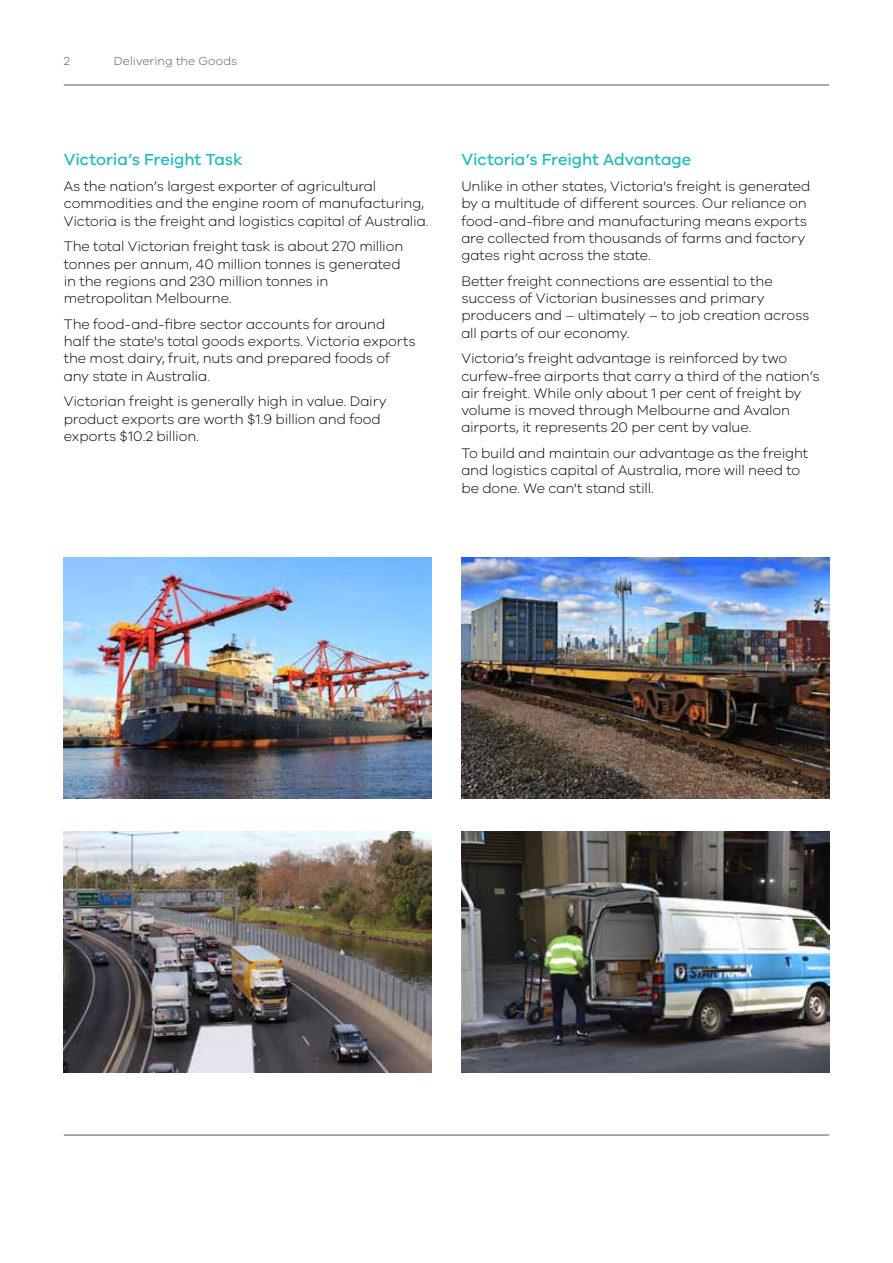
<style>
.page{position:relative;width:893px;height:1263px;background:#fff}
.page>*{position:absolute;margin:0;border:0;box-sizing:border-box;transform-origin:0 0}
.t1{font:500 16.5px "VIC";letter-spacing:-.01em;color:#24babd}
.t2{font:300 14.25px/17.2px "VIC";letter-spacing:-.01em;color:#000}
.t3{font:300 12px "VIC";letter-spacing:.005em;color:#555857}
</style>
<div class="page">
<hr style="left:64px;top:85px;width:765px;height:1px;background:#555857">
<hr style="left:64px;top:1135px;width:765px;height:1px;background:#555857">
<img style="left:64px;top:557px;width:368px;height:241px">
<img style="left:461px;top:557px;width:368px;height:241px">
<img style="left:64px;top:831px;width:368px;height:241px">
<img style="left:461px;top:831px;width:368px;height:241px">
<p class="t3" style="left:64px;top:54px;width:8px">2</p>
<p class="t3" style="left:114px;top:54px;width:125px">Delivering the Goods</p>
<p class="t1" style="left:64px;top:150px;width:181px">Victoria’s Freight Task</p>
<p class="t2" style="left:64px;top:177px;width:366px">As the nation’s largest exporter of agricultural commodities and the engine room of manufacturing,<br>Victoria is the freight and logistics capital of Australia.</p>
<p class="t2" style="left:64px;top:237px;width:341px">The total Victorian freight task is about 270 million tonnes per annum, 40 million tonnes is generated in the regions and 230 million tonnes in metropolitan Melbourne.</p>
<p class="t2" style="left:64px;top:315px;width:353px">The food-and-fibre sector accounts for around<br>half the state's total goods exports. Victoria exports the most dairy, fruit, nuts and prepared foods of any state in Australia.</p>
<p class="t2" style="left:64px;top:392px;width:324px">Victorian freight is generally high in value. Dairy product exports are worth $1.9 billion and food exports $10.2 billion.</p>
<p class="t1" style="left:461px;top:150px;width:232px">Victoria’s Freight Advantage</p>
<p class="t2" style="left:461px;top:177px;width:351px">Unlike in other states, Victoria's freight is generated by a multitude of different sources. Our reliance on food-and-fibre and manufacturing means exports are collected from thousands of farms and factory gates right across the state.</p>
<p class="t2" style="left:461px;top:272px;width:350px">Better freight connections are essential to the success of Victorian businesses and primary producers and – ultimately – to job creation across all parts of our economy.</p>
<p class="t2" style="left:461px;top:349px;width:360px">Victoria’s freight advantage is reinforced by two curfew-free airports that carry a third of the nation’s air freight. While only about 1 per cent of freight by volume is moved through Melbourne and Avalon airports, it represents 20 per cent by value.</p>
<p class="t2" style="left:461px;top:444px;width:348px">To build and maintain our advantage as the freight and logistics capital of Australia, more will need to be done. We can't stand still.</p>
</div>
